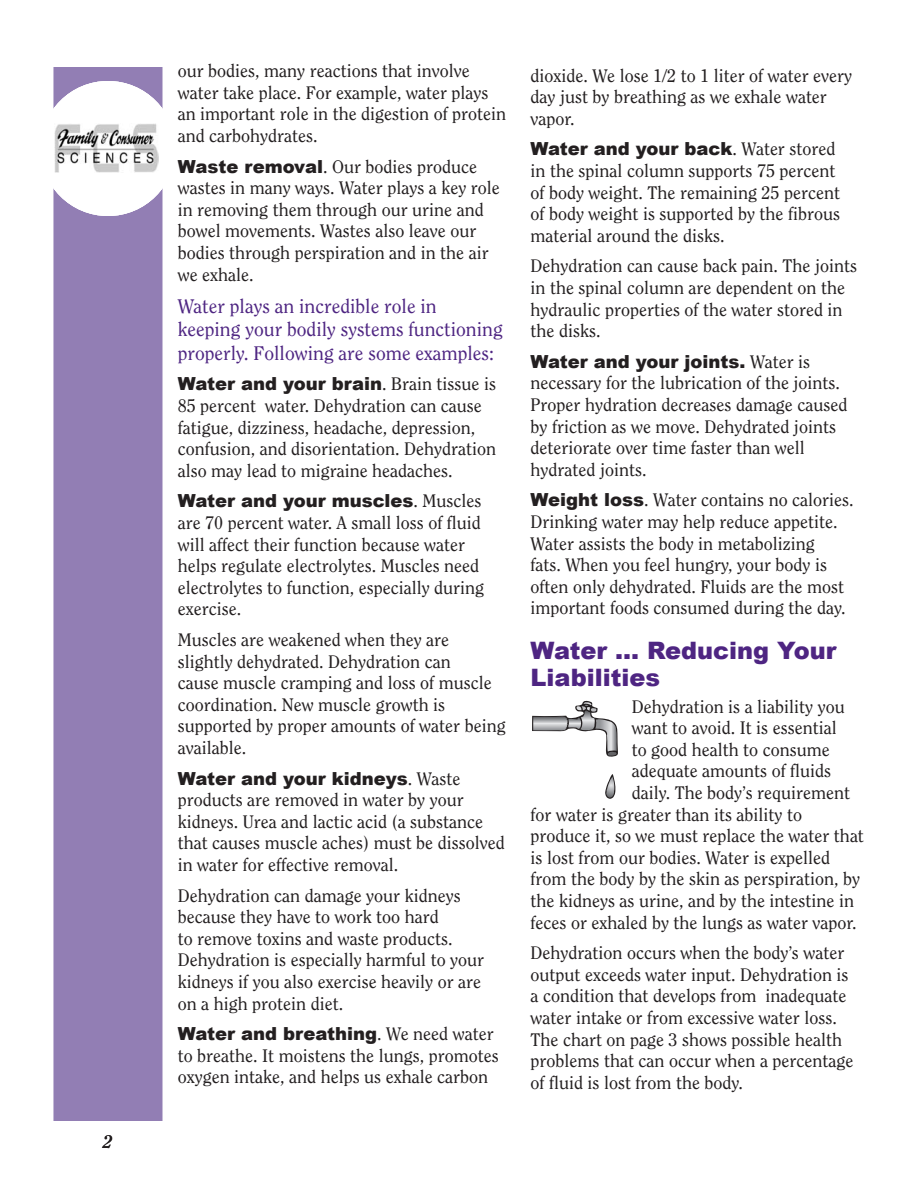
<style>
.page{position:relative;width:918px;height:1188px;background:#fff}
.page>*{position:absolute;margin:0;border:0;box-sizing:border-box;transform-origin:0 0}
.primary_head{font:900 24px/27px "Arial";color:#4e2582}
.Body_text{font:19.5px/23.4px "Clearface";color:#4e2582}
.Body_text-2{font:18px/21.6px "Clearface";color:#231f20}
.Body_text-3{font:italic 700 18px "Clearface";color:#231f20}
.s1{font-family:"Arial";font-weight:900}
</style>
<div class="page">
<div style="left:54px;top:68px;width:108px;height:1052px;background:#927eb4"></div>
<div style="left:40px;top:81px;width:136px;height:135px;background:#fff;border-radius:50%"></div>
<img style="left:54px;top:123px;width:105px;height:49px">
<svg style="left:532px;top:700px;width:86px;height:57px"></svg>
<svg style="left:605px;top:774px;width:10px;height:25px"></svg>
<p class="Body_text-3" style="left:104px;top:1131px;width:10px">2</p>
<p class="Body_text-2" style="left:178px;top:60px;width:330px">our bodies, many reactions that involve water take place. For example, water plays an important role in the digestion of protein and carbohydrates.</p>
<p class="Body_text-2" style="left:178px;top:155px;width:324px"><span class="s1">Waste removal</span>. Our bodies produce wastes in many ways. Water plays a key role in removing them through our urine and bowel movements. Wastes also leave our bodies through perspiration and in the air we exhale.</p>
<p class="Body_text" style="left:178px;top:294px;width:327px">Water plays an incredible role in keeping your bodily systems functioning properly. Following are some examples:</p>
<p class="Body_text-2" style="left:178px;top:373px;width:320px"><span class="s1">Water and your brain</span>. Brain tissue is 85 percent water. Dehydration can cause fatigue, dizziness, headache, depression, confusion, and disorientation. Dehydration also may lead to migraine headaches.</p>
<p class="Body_text-2" style="left:178px;top:490px;width:308px"><span class="s1">Water and your muscles</span>. Muscles are 70 percent water. A small loss of fluid will affect their function because water helps regulate electrolytes. Muscles need electrolytes to function, especially during exercise.</p>
<p class="Body_text-2" style="left:178px;top:629px;width:329px">Muscles are weakened when they are slightly dehydrated. Dehydration can<br>cause muscle cramping and loss of muscle coordination. New muscle growth is supported by proper amounts of water being available.</p>
<p class="Body_text-2" style="left:178px;top:767px;width:328px"><span class="s1">Water and your kidneys</span>. Waste products are removed in water by your kidneys. Urea and lactic acid (a substance that causes muscle aches) must be dissolved in water for effective removal.</p>
<p class="Body_text-2" style="left:178px;top:884px;width:308px">Dehydration can damage your kidneys because they have to work too hard<br>to remove toxins and waste products.<br>Dehydration is especially harmful to your kidneys if you also exercise heavily or are on a high protein diet.</p>
<p class="Body_text-2" style="left:178px;top:1023px;width:322px"><span class="s1">Water and breathing</span>. We need water to breathe. It moistens the lungs, promotes oxygen intake, and helps us exhale carbon</p>
<p class="Body_text-2" style="left:531px;top:64px;width:323px">dioxide. We lose 1/2 to 1 liter of water every day just by breathing as we exhale water vapor.</p>
<p class="Body_text-2" style="left:531px;top:138px;width:311px"><span class="s1">Water and your back</span>. Water stored in the spinal column supports 75 percent of body weight. The remaining 25 percent of body weight is supported by the fibrous material around the disks.</p>
<p class="Body_text-2" style="left:531px;top:255px;width:328px">Dehydration can cause back pain. The joints in the spinal column are dependent on the hydraulic properties of the water stored in the disks.</p>
<p class="Body_text-2" style="left:531px;top:350px;width:318px"><span class="s1">Water and your joints.</span> Water is necessary for the lubrication of the joints.<br>Proper hydration decreases damage caused by friction as we move. Dehydrated joints deteriorate over time faster than well hydrated joints.</p>
<p class="Body_text-2" style="left:531px;top:489px;width:325px"><span class="s1">Weight loss</span>. Water contains no calories.<br>Drinking water may help reduce appetite.<br>Water assists the body in metabolizing<br>fats. When you feel hungry, your body is often only dehydrated. Fluids are the most important foods consumed during the day.</p>
<p class="primary_head" style="left:531px;top:638px;width:307px">Water … Reducing Your<br>Liabilities</p>
<p class="Body_text-2" style="left:632px;top:695px;width:214px">Dehydration is a liability you</p>
<p class="Body_text-2" style="left:632px;top:717px;width:206px">want to avoid. It is essential</p>
<p class="Body_text-2" style="left:632px;top:738px;width:199px">to good health to consume</p>
<p class="Body_text-2" style="left:632px;top:760px;width:201px">adequate amounts of fluids</p>
<p class="Body_text-2" style="left:632px;top:782px;width:220px">daily. The body’s requirement</p>
<p class="Body_text-2" style="left:531px;top:803px;width:273px">for water is greater than its ability to</p>
<p class="Body_text-2" style="left:531px;top:825px;width:335px">produce it, so we must replace the water that</p>
<p class="Body_text-2" style="left:531px;top:846px;width:301px">is lost from our bodies. Water is expelled</p>
<p class="Body_text-2" style="left:531px;top:868px;width:331px">from the body by the skin as perspiration, by</p>
<p class="Body_text-2" style="left:531px;top:890px;width:325px">the kidneys as urine, and by the intestine in</p>
<p class="Body_text-2" style="left:531px;top:911px;width:328px">feces or exhaled by the lungs as water vapor.</p>
<p class="Body_text-2" style="left:531px;top:942px;width:324px">Dehydration occurs when the body’s water output exceeds water input. Dehydration is a condition that develops from inadequate water intake or from excessive water loss.<br>The chart on page 3 shows possible health problems that can occur when a percentage of fluid is lost from the body.</p>
</div>
